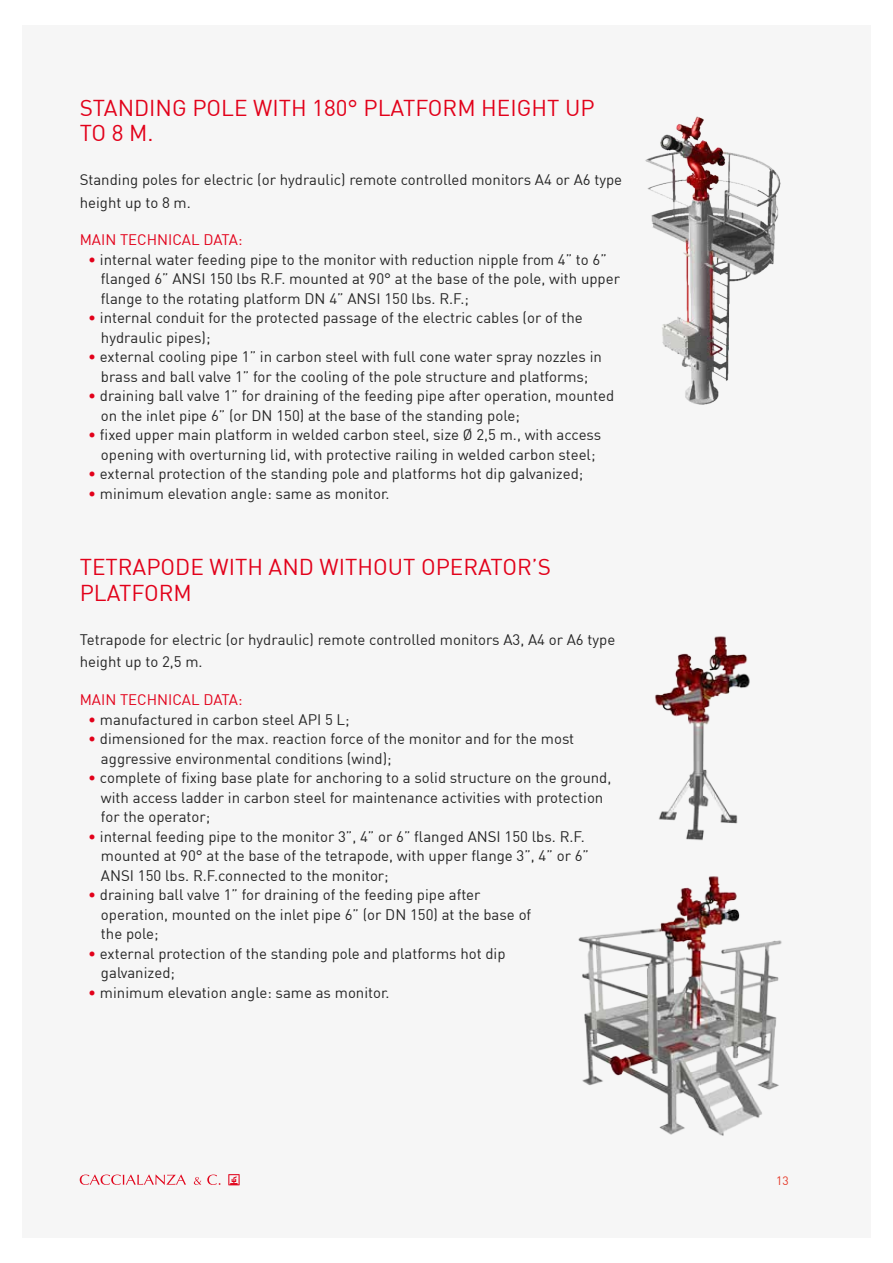
<style>
.page{position:relative;width:893px;height:1263px;background:#fff}
.page>*{position:absolute;margin:0;border:0;box-sizing:border-box;transform-origin:0 0}
.t1{font:22.5px/25.5px "DIN";color:#e2011a}
.t2{font:15px/19.5px "DIN";color:#262626}
.t3{font:15px "DIN";color:#e2011a}
.t4{font:12px "DIN";color:#e53827}
.s1{color:#e2011a}
</style>
<div class="page">
<div style="left:22px;top:25px;width:849px;height:1213px;background:#f6f6f6"></div>
<svg style="left:80px;top:1174px;width:106px;height:11px"></svg>
<svg style="left:194px;top:1177px;width:7px;height:8px"></svg>
<svg style="left:207px;top:1174px;width:13px;height:11px"></svg>
<svg style="left:228px;top:1174px;width:12px;height:11px"></svg>
<img style="left:645px;top:116px;width:136px;height:289px">
<img style="left:578px;top:876px;width:204px;height:260px">
<img style="left:655px;top:636px;width:95px;height:205px">
<h1 class="t1" style="left:80px;top:94px;width:516px">STANDING POLE WITH 180° PLATFORM HEIGHT UP<br>TO 8 M.</h1>
<p class="t2" style="left:80px;top:168px;width:544px;line-height:22.5px">Standing poles for electric (or hydraulic) remote controlled monitors A4 or A6 type height up to 8 m.</p>
<p class="t3" style="left:80px;top:231px;width:164px">MAIN TECHNICAL DATA:</p>
<p class="t2" style="left:101px;top:249px;width:521px;text-indent:-13px"><span class="s1">•</span> internal water feeding pipe to the monitor with reduction nipple from 4” to 6” flanged 6” ANSI 150 lbs R.F. mounted at 90° at the base of the pole, with upper flange to the rotating platform DN 4” ANSI 150 lbs. R.F.;</p>
<p class="t2" style="left:101px;top:308px;width:483px;text-indent:-13px"><span class="s1">•</span> internal conduit for the protected passage of the electric cables (or of the hydraulic pipes);</p>
<p class="t2" style="left:88px;top:347px;width:515px;text-align:center"><span class="s1">•</span> external cooling pipe 1” in carbon steel with full cone water spray nozzles in brass and ball valve 1” for the cooling of the pole structure and platforms;</p>
<p class="t2" style="left:101px;top:386px;width:515px;text-indent:-13px"><span class="s1">•</span> draining ball valve 1” for draining of the feeding pipe after operation, mounted on the inlet pipe 6” (or DN 150) at the base of the standing pole;</p>
<p class="t2" style="left:88px;top:425px;width:514px;text-align:center"><span class="s1">•</span> fixed upper main platform in welded carbon steel, size Ø 2,5 m., with access opening with overturning lid, with protective railing in welded carbon steel;</p>
<p class="t2" style="left:88px;top:464px;width:497px"><span class="s1">•</span> external protection of the standing pole and platforms hot dip galvanized;</p>
<p class="t2" style="left:88px;top:483px;width:303px"><span class="s1">•</span> minimum elevation angle: same as monitor.</p>
<h1 class="t1" style="left:80px;top:554px;width:473px">TETRAPODE WITH AND WITHOUT OPERATOR’S<br>PLATFORM</h1>
<p class="t2" style="left:80px;top:628px;width:537px;line-height:22.5px">Tetrapode for electric (or hydraulic) remote controlled monitors A3, A4 or A6 type height up to 2,5 m.</p>
<p class="t3" style="left:80px;top:690px;width:164px">MAIN TECHNICAL DATA:</p>
<p class="t2" style="left:88px;top:709px;width:263px"><span class="s1">•</span> manufactured in carbon steel API 5 L;</p>
<p class="t2" style="left:101px;top:728px;width:475px;text-indent:-13px"><span class="s1">•</span> dimensioned for the max. reaction force of the monitor and for the most aggressive environmental conditions (wind);</p>
<p class="t2" style="left:101px;top:767px;width:512px;text-indent:-13px"><span class="s1">•</span> complete of fixing base plate for anchoring to a solid structure on the ground, with access ladder in carbon steel for maintenance activities with protection for the operator;</p>
<p class="t2" style="left:101px;top:826px;width:490px;text-indent:-13px"><span class="s1">•</span> internal feeding pipe to the monitor 3”, 4” or 6” flanged ANSI 150 lbs. R.F. mounted at 90° at the base of the tetrapode, with upper flange 3”, 4” or 6”<br>ANSI 150 lbs. R.F.connected to the monitor;</p>
<p class="t2" style="left:101px;top:884px;width:432px;text-indent:-13px"><span class="s1">•</span> draining ball valve 1” for draining of the feeding pipe after operation, mounted on the inlet pipe 6” (or DN 150) at the base of the pole;</p>
<p class="t2" style="left:101px;top:943px;width:406px;text-indent:-13px"><span class="s1">•</span> external protection of the standing pole and platforms hot dip galvanized;</p>
<p class="t2" style="left:88px;top:982px;width:303px"><span class="s1">•</span> minimum elevation angle: same as monitor.</p>
<p class="t4" style="left:776px;top:1173px;width:14px">13</p>
</div>
